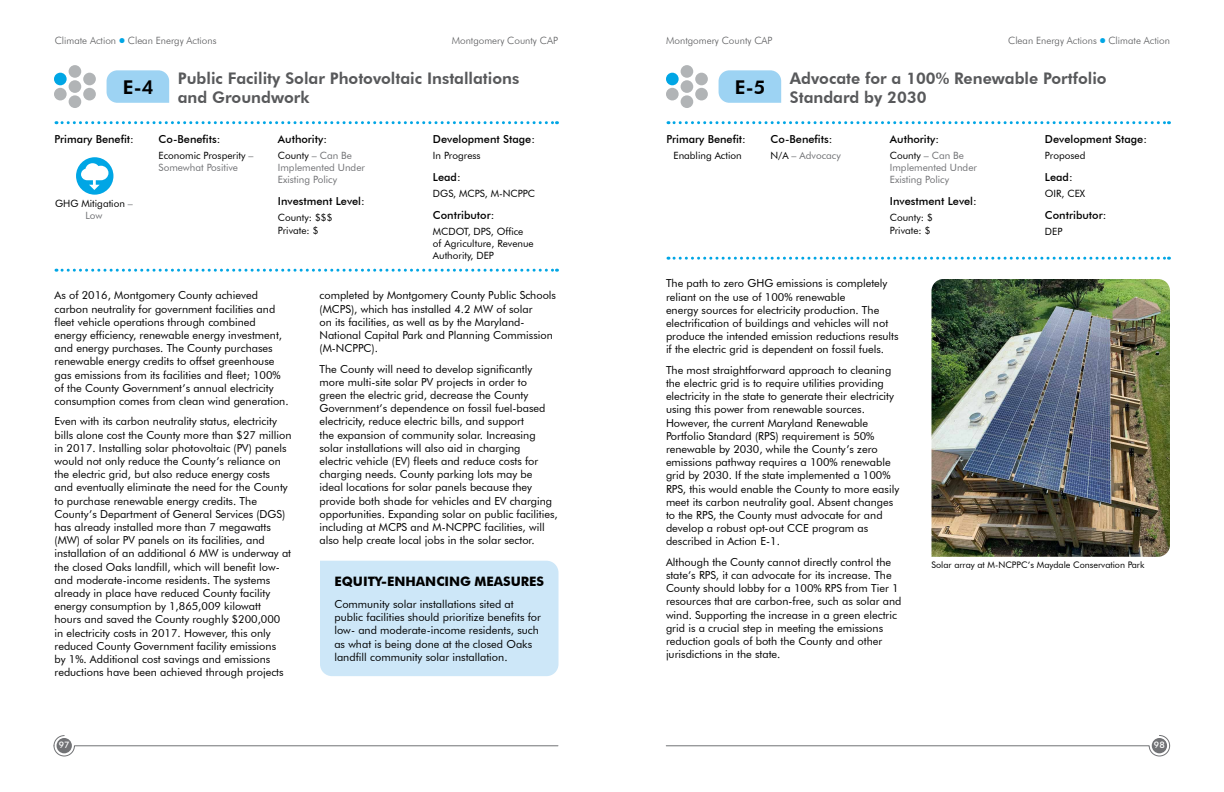
<style>
.page{position:relative;width:1224px;height:792px;background:#fff}
.page>*{position:absolute;margin:0;border:0;box-sizing:border-box;transform-origin:0 0}
.t1{font:800 19px "Futura BT";color:#000}
.t2{font:800 16px/19.2px "Futura BT";color:#58595b}
.t3{font:700 13px "Futura BT";color:#000}
.t4{font:11px/13.2px "Futura BT";color:#000}
.t5{font:500 11px "Futura BT";color:#000}
.t6{font:10px/12px "Futura BT";color:#000}
.t7{font:300 10px "Futura BT";color:#58595b}
.t8{font:10px/12px "Futura BT";color:#717275}
.t9{font:9px "Futura BT";color:#000}
.t10{font:500 9px "Futura BT";color:#fff}
.s1{font-family:"AECOM Sans";font-weight:400;color:#00a6e5}
.s2{color:#717275}
.s3{color:#000}
</style>
<div class="page">
<img style="left:932px;top:279px;width:238px;height:278px">
<svg style="left:665px;top:735px;width:506px;height:22px"></svg>
<svg style="left:53px;top:735px;width:506px;height:22px"></svg>
<div style="left:666px;top:73px;width:13px;height:12px;background:#00a6e5;border-radius:50%"></div>
<div style="left:666px;top:88px;width:13px;height:12px;background:#b1b4b6;border-radius:50%"></div>
<div style="left:681px;top:65px;width:12px;height:13px;background:#b1b4b6;border-radius:50%"></div>
<div style="left:695px;top:73px;width:13px;height:12px;background:#b1b4b6;border-radius:50%"></div>
<div style="left:681px;top:80px;width:12px;height:13px;background:#b1b4b6;border-radius:50%"></div>
<div style="left:695px;top:88px;width:13px;height:12px;background:#b1b4b6;border-radius:50%"></div>
<div style="left:681px;top:95px;width:12px;height:13px;background:#b1b4b6;border-radius:50%"></div>
<svg style="left:719px;top:70px;width:62px;height:33px;background:#a1d5f3"></svg>
<svg style="left:668px;top:257px;width:501px;height:3px"></svg>
<svg style="left:668px;top:121px;width:501px;height:3px"></svg>
<svg style="left:56px;top:269px;width:501px;height:3px"></svg>
<svg style="left:56px;top:121px;width:501px;height:3px"></svg>
<div style="left:54px;top:73px;width:13px;height:12px;background:#00a6e5;border-radius:50%"></div>
<div style="left:54px;top:88px;width:13px;height:12px;background:#b1b4b6;border-radius:50%"></div>
<div style="left:69px;top:65px;width:12px;height:13px;background:#b1b4b6;border-radius:50%"></div>
<div style="left:83px;top:73px;width:13px;height:12px;background:#b1b4b6;border-radius:50%"></div>
<div style="left:69px;top:80px;width:12px;height:13px;background:#b1b4b6;border-radius:50%"></div>
<div style="left:83px;top:88px;width:13px;height:12px;background:#b1b4b6;border-radius:50%"></div>
<div style="left:69px;top:95px;width:12px;height:13px;background:#b1b4b6;border-radius:50%"></div>
<svg style="left:107px;top:70px;width:62px;height:33px;background:#a1d5f3"></svg>
<div style="left:76px;top:157px;width:37px;height:38px;background:#00a6e5;border-radius:50%"></div>
<svg style="left:81px;top:163px;width:27px;height:27px"></svg>
<div style="left:320px;top:561px;width:238px;height:115px;background:#cde7f8"></div>
<p class="t7" style="left:55px;top:34px;width:163px">Climate Action <span class="s1">●</span> Clean Energy Actions</p>
<p class="t7" style="left:452px;top:34px;width:108px">Montgomery County CAP</p>
<h1 class="t1" style="left:123px;top:75px;width:32px">E-4</h1>
<h2 class="t2" style="left:178px;top:68px;width:343px">Public Facility Solar Photovoltaic Installations and Groundwork</h2>
<p class="t5" style="left:54px;top:133px;width:81px">Primary Benefit:</p>
<p class="t5" style="left:159px;top:133px;width:63px">Co-Benefits:</p>
<p class="t6" style="left:159px;top:149px;width:96px">Economic Prosperity <span class="s2">–<br>Somewhat Positive</span></p>
<p class="t6" style="left:55px;top:197px;width:79px;text-align:center">GHG Mitigation <span class="s2">–<br>Low</span></p>
<p class="t5" style="left:278px;top:133px;width:51px">Authority:</p>
<p class="t8" style="left:278px;top:149px;width:89px"><span class="s3">County</span> – Can Be<br>Implemented Under<br>Existing Policy</p>
<p class="t5" style="left:278px;top:195px;width:88px">Investment Level:</p>
<p class="t6" style="left:278px;top:211px;width:56px;line-height:13.1px">County: $$$<br>Private: $</p>
<p class="t5" style="left:433px;top:133px;width:104px">Development Stage:</p>
<p class="t6" style="left:433px;top:149px;width:49px">In Progress</p>
<p class="t5" style="left:433px;top:171px;width:29px">Lead:</p>
<p class="t6" style="left:433px;top:187px;width:104px">DGS, MCPS, M-NCPPC</p>
<p class="t5" style="left:433px;top:208px;width:63px">Contributor:</p>
<p class="t6" style="left:433px;top:225px;width:102px">MCDOT, DPS, Office of Agriculture, Revenue<br>Authority, DEP</p>
<p class="t4" style="left:54px;top:289px;width:234px">As of 2016, Montgomery County achieved carbon neutrality for government facilities and fleet vehicle operations through combined energy efficiency, renewable energy investment, and energy purchases. The County purchases renewable energy credits to offset greenhouse gas emissions from its facilities and fleet; 100% of the County Government’s annual electricity consumption comes from clean wind generation.</p>
<p class="t4" style="left:54px;top:415px;width:239px">Even with its carbon neutrality status, electricity bills alone cost the County more than $27 million in 2017. Installing solar photovoltaic (PV) panels would not only reduce the County’s reliance on the electric grid, but also reduce energy costs<br>and eventually eliminate the need for the County to purchase renewable energy credits. The County’s Department of General Services (DGS) has already installed more than 7 megawatts (MW) of solar PV panels on its facilities, and installation of an additional 6 MW is underway at the closed Oaks landfill, which will benefit low&shy;and moderate-income residents. The systems already in place have reduced County facility energy consumption by 1,865,009 kilowatt<br>hours and saved the County roughly $200,000 in electricity costs in 2017. However, this only reduced County Government facility emissions<br>by 1%. Additional cost savings and emissions reductions have been achieved through projects</p>
<p class="t10" style="left:59px;top:740px;width:12px">97</p>
<p class="t4" style="left:320px;top:289px;width:238px">completed by Montgomery County Public Schools (MCPS), which has installed 4. 2 MW of solar<br>on its facilities, as well as by the Maryland-National Capital Park and Planning Commission (M-NCPPC).</p>
<p class="t4" style="left:320px;top:362px;width:240px">The County will need to develop significantly more multi-site solar PV projects in order to<br>green the electric grid, decrease the County Government’s dependence on fossil fuel-based electricity, reduce electric bills, and support<br>the expansion of community solar. Increasing solar installations will also aid in charging<br>electric vehicle (EV) fleets and reduce costs for charging needs. County parking lots may be ideal locations for solar panels because they provide both shade for vehicles and EV charging opportunities. Expanding solar on public facilities, including at MCPS and M-NCPPC facilities, will also help create local jobs in the solar sector.</p>
<p class="t3" style="left:334px;top:573px;width:211px">EQUITY-ENHANCING MEASURES</p>
<p class="t4" style="left:334px;top:597px;width:208px">Community solar installations sited at public facilities should prioritize benefits for low- and moderate-income residents, such as what is being done at the closed Oaks landfill community solar installation.</p>
<p class="t7" style="left:666px;top:34px;width:108px">Montgomery County CAP</p>
<p class="t7" style="left:1008px;top:34px;width:163px">Clean Energy Actions <span class="s1">●</span> Climate Action</p>
<h1 class="t1" style="left:735px;top:75px;width:32px">E-5</h1>
<h2 class="t2" style="left:790px;top:68px;width:318px">Advocate for a 100% Renewable Portfolio<br>Standard by 2030</h2>
<p class="t5" style="left:666px;top:133px;width:81px">Primary Benefit:</p>
<p class="t5" style="left:771px;top:133px;width:63px">Co-Benefits:</p>
<p class="t8" style="left:771px;top:149px;width:72px"><span class="s3">N/A</span> – Advocacy</p>
<p class="t6" style="left:673px;top:150px;width:70px">Enabling Action</p>
<p class="t5" style="left:890px;top:133px;width:51px">Authority:</p>
<p class="t8" style="left:890px;top:149px;width:89px"><span class="s3">County</span> – Can Be<br>Implemented Under<br>Existing Policy</p>
<p class="t5" style="left:890px;top:195px;width:88px">Investment Level:</p>
<p class="t6" style="left:890px;top:211px;width:45px;line-height:13.1px">County: $<br>Private: $</p>
<p class="t5" style="left:1045px;top:133px;width:104px">Development Stage:</p>
<p class="t6" style="left:1045px;top:149px;width:42px">Proposed</p>
<p class="t5" style="left:1045px;top:171px;width:29px">Lead:</p>
<p class="t6" style="left:1045px;top:187px;width:42px">OIR, CEX</p>
<p class="t5" style="left:1045px;top:208px;width:63px">Contributor:</p>
<p class="t6" style="left:1045px;top:225px;width:19px">DEP</p>
<p class="t4" style="left:666px;top:277px;width:234px">The path to zero GHG emissions is completely reliant on the use of 100% renewable<br>energy sources for electricity production. The electrification of buildings and vehicles will not produce the intended emission reductions results if the electric grid is dependent on fossil fuels.</p>
<p class="t4" style="left:666px;top:363px;width:235px">The most straightforward approach to cleaning the electric grid is to require utilities providing electricity in the state to generate their electricity using this power from renewable sources.<br>However, the current Maryland Renewable Portfolio Standard (RPS) requirement is 50% renewable by 2030, while the County’s zero emissions pathway requires a 100% renewable grid by 2030. If the state implemented a 100% RPS, this would enable the County to more easily meet its carbon neutrality goal. Absent changes to the RPS, the County must advocate for and develop a robust opt-out CCE program as described in Action E-1.</p>
<p class="t4" style="left:666px;top:555px;width:237px">Although the County cannot directly control the state’s RPS, it can advocate for its increase. The County should lobby for a 100% RPS from Tier 1 resources that are carbon-free, such as solar and wind. Supporting the increase in a green electric grid is a crucial step in meeting the emissions reduction goals of both the County and other jurisdictions in the state.</p>
<p class="t9" style="left:932px;top:559px;width:215px">Solar array at M-NCPPC’s Maydale Conservation Park</p>
<p class="t10" style="left:1154px;top:740px;width:12px">98</p>
</div>
